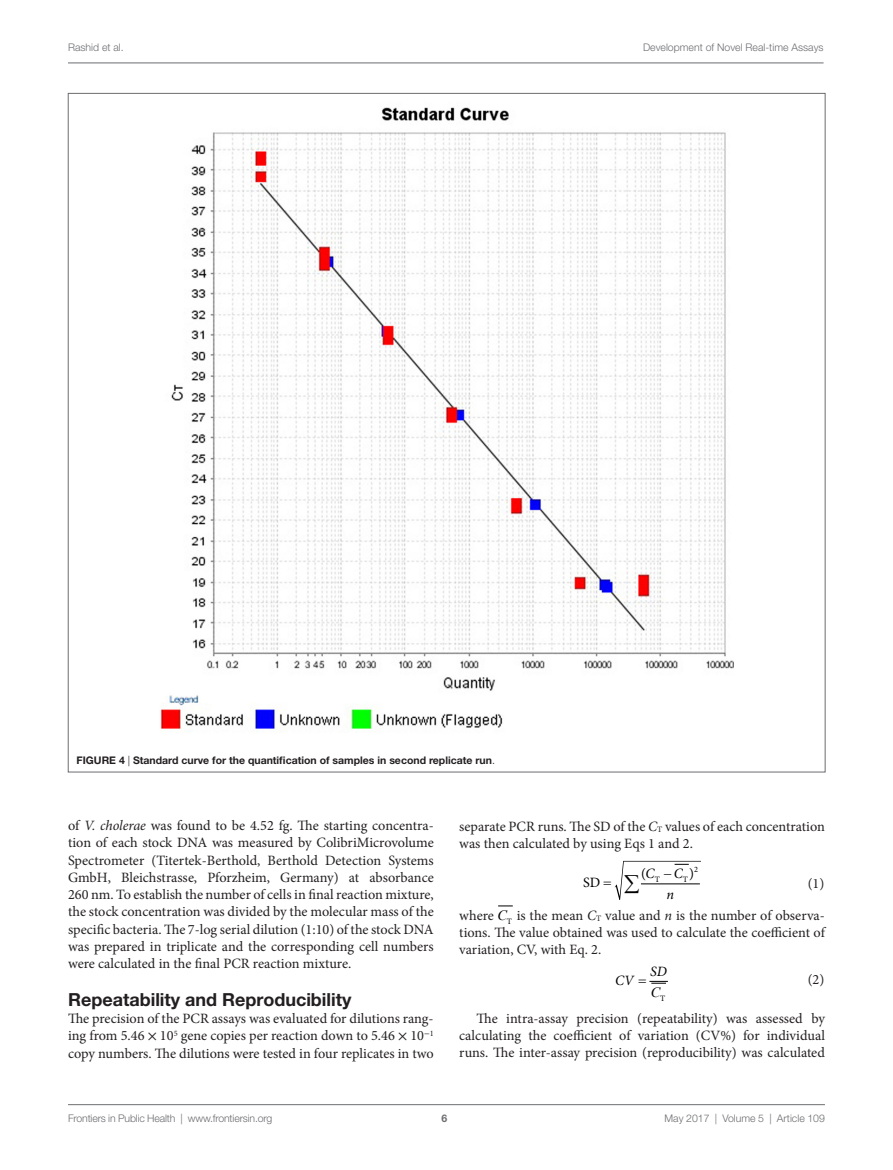
<style>
.page{position:relative;width:893px;height:1170px;background:#fff}
.page>*{position:absolute;margin:0;border:0;box-sizing:border-box;transform-origin:0 0}
.t1{font:700 18px "Helvetica Neue LT Std";color:#231f20}
.t2{font:14.25px/17.2px "Minion Pro";color:#231f20;text-align:justify}
.t3{font:italic 14.25px "Minion Pro";color:#000}
.t4{font:14.25px "Minion Pro";color:#000}
.t5{font:italic 14.25px "Times New Roman";color:#000}
.t6{font:300 10.5px "Helvetica Neue LT Std";color:#6c6d70}
.t7{font:700 10.5px "Helvetica Neue LT Std";color:#231f20}
.t8{font:700 10.5px "Helvetica Neue LT Std";color:#6c6d70}
.t9{font:8.25px "Minion Pro";color:#000}
.s1{font-weight:300}
.s2{font-style:italic}
.s3{font-family:"STIX General"}
.s4{font-family:"Times New Roman";font-style:italic;color:#000}
</style>
<div class="page">
<hr style="left:68px;top:63px;width:756px;height:1px;background:#6c6d70">
<hr style="left:68px;top:1104px;width:757px;height:1px;background:#6c6d70">
<svg style="left:498px;top:905px;width:15px;height:1px"></svg>
<img style="left:160px;top:107px;width:574px;height:622px">
<svg style="left:649px;top:980px;width:19px;height:3px"></svg>
<svg style="left:614px;top:860px;width:87px;height:39px"></svg>
<p class="t6" style="left:68px;top:41px;width:57px">Rashid et al.</p>
<p class="t6" style="left:643px;top:41px;width:182px">Development of Novel Real-time Assays</p>
<p class="t7" style="left:77px;top:753px;width:420px">Figure 4 <span class="s1">|</span> Standard curve for the quantification of samples in second replicate run<span class="s1">.</span></p>
<p class="t2" style="left:68px;top:817px;width:367px">of <span class="s2">V. cholerae</span> was found to be 4.52 fg. The starting concentra&shy;tion of each stock DNA was measured by ColibriMicrovolume Spectrometer (Titertek-Berthold, Berthold Detection Systems GmbH, Bleichstrasse, Pforzheim, Germany) at absorbance 260 nm. To establish the number of cells in final reaction mixture, the stock concentration was divided by the molecular mass of the specific bacteria. The 7-log serial dilution (1:10) of the stock DNA was prepared in triplicate and the corresponding cell numbers were calculated in the final PCR reaction mixture.</p>
<p class="t1" style="left:68px;top:988px;width:285px">Repeatability and Reproducibility</p>
<p class="t2" style="left:68px;top:1009px;width:367px">The precision of the PCR assays was evaluated for dilutions rang&shy;ing from 5.46 <span class="s3">×</span> 10<sup>5</sup> gene copies per reaction down to 5.46 <span class="s3">×</span> 10<sup>−</sup><sup>1 </sup>copy numbers. The dilutions were tested in four replicates in two</p>
<p class="t2" style="left:459px;top:817px;width:367px">separate PCR runs. The SD of the <span class="s2">C</span><sub>T</sub> values of each concentration was then calculated by using Eqs 1 and 2.</p>
<p class="t4" style="left:583px;top:873px;width:19px">SD</p>
<p class="t9" style="left:655px;top:874px;width:7px">T</p>
<p class="t9" style="left:683px;top:874px;width:7px">T</p>
<p class="t9" style="left:694px;top:863px;width:5px">2</p>
<p class="t4" style="left:641px;top:864px;width:15px">(<span class="s2">C</span></p>
<p class="t4" style="left:689px;top:864px;width:6px">)</p>
<p class="t3" style="left:666px;top:884px;width:9px">n</p>
<p class="t3" style="left:664px;top:863px;width:20px">−C</p>
<p class="t2" style="left:808px;top:874px;width:18px">(1)</p>
<p class="t2" style="left:459px;top:906px;width:367px">where <span class="s4">C</span><sub>T</sub> is the mean <span class="s2">C</span><sub>T</sub> value and <span class="s2">n</span> is the number of observa&shy;tions. The value obtained was used to calculate the coefficient of variation, CV, with Eq. 2.</p>
<p class="t3" style="left:615px;top:970px;width:20px">CV</p>
<p class="t3" style="left:650px;top:961px;width:18px">SD</p>
<p class="t5" style="left:651px;top:982px;width:16px">C<sub>T</sub></p>
<p class="t2" style="left:808px;top:971px;width:18px">(2)</p>
<p class="t2" style="left:459px;top:1009px;width:367px;text-indent:17px">The intra-assay precision (repeatability) was assessed by calculating the coefficient of variation (CV%) for individual runs. The inter-assay precision (reproducibility) was calculated</p>
<p class="t6" style="left:68px;top:1111px;width:206px">Frontiers in Public Health | www.frontiersin.org</p>
<p class="t6" style="left:664px;top:1111px;width:162px">May 2017 | Volume 5 | Article 109</p>
<p class="t8" style="left:441px;top:1111px;width:7px">6</p>
</div>
